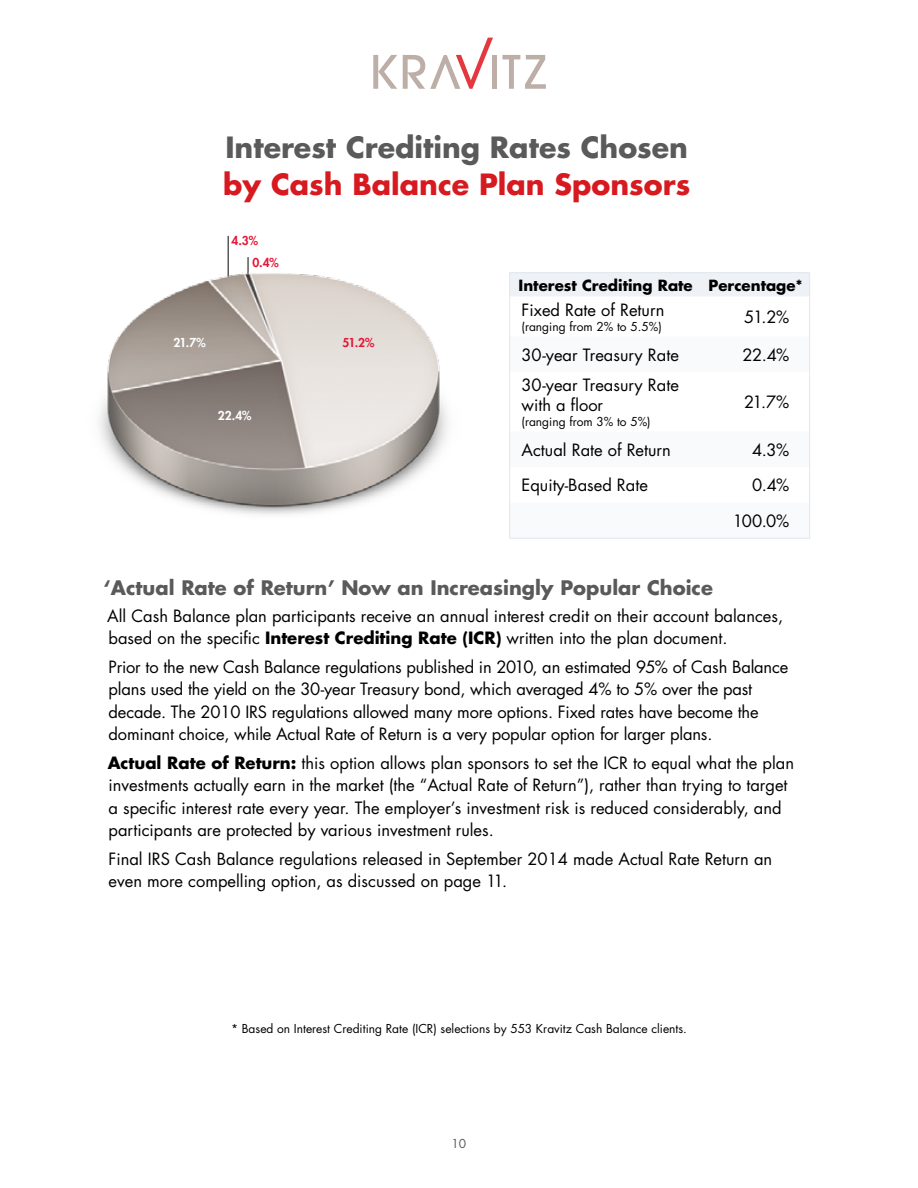
<style>
.page{position:relative;width:918px;height:1188px;background:#fff}
.page>*{position:absolute;margin:0;border:0;box-sizing:border-box;transform-origin:0 0}
.t1{font:700 28.5px "Futura";color:#5a5a5a}
.t2{font:700 28.5px "Futura";color:#d71920}
.t3{font:700 19.5px "Futura";color:#5a5a5a}
.t4{font:16.5px/22.5px "Futura";color:#000}
.t5{font:700 15px "Futura";color:#000}
.t6{font:12px "Futura";color:#000}
.t7{font:800 12px/21.3px "Futura";color:#e31837}
.t8{font:800 12px "Futura";color:#fff}
.t9{font:12px "Futura";color:#5a5a5a}
.s1{font-weight:700}
</style>
<div class="page">
<svg style="left:373px;top:55px;width:24px;height:34px"></svg>
<div style="left:492px;top:55px;width:5px;height:34px;background:#bdafa8"></div>
<svg style="left:502px;top:55px;width:44px;height:34px"></svg>
<svg style="left:403px;top:38px;width:90px;height:51px"></svg>
<svg style="left:247px;top:257px;width:2px;height:15px"></svg>
<hr style="left:227px;top:236px;width:2px;height:44px;background:#5a5a5a">
<img style="left:99px;top:272px;width:349px;height:243px">
<svg style="left:510px;top:537px;width:299px;height:1px"></svg>
<hr style="left:509px;top:297px;width:1px;height:40px;background:#e1e7ef">
<hr style="left:809px;top:297px;width:1px;height:40px;background:#e1e7ef">
<hr style="left:509px;top:337px;width:1px;height:35px;background:#e1e7ef">
<hr style="left:809px;top:337px;width:1px;height:35px;background:#e1e7ef">
<hr style="left:509px;top:372px;width:1px;height:60px;background:#e1e7ef">
<hr style="left:809px;top:372px;width:1px;height:60px;background:#e1e7ef">
<hr style="left:509px;top:432px;width:1px;height:35px;background:#e1e7ef">
<hr style="left:809px;top:432px;width:1px;height:35px;background:#e1e7ef">
<hr style="left:509px;top:467px;width:1px;height:36px;background:#e1e7ef">
<hr style="left:809px;top:467px;width:1px;height:36px;background:#e1e7ef">
<hr style="left:509px;top:503px;width:1px;height:35px;background:#e1e7ef">
<hr style="left:809px;top:503px;width:1px;height:35px;background:#e1e7ef">
<hr style="left:509px;top:272px;width:193px;height:1px;background:#e1e7ef">
<hr style="left:702px;top:272px;width:108px;height:1px;background:#e1e7ef">
<div style="left:509px;top:273px;width:301px;height:24px;background:#eef1f6"></div>
<hr style="left:509px;top:538px;width:193px;height:1px;background:#e1e7ef">
<hr style="left:702px;top:538px;width:108px;height:1px;background:#e1e7ef">
<h1 class="t1" style="left:225px;top:127px;width:464px">Interest Crediting Rates Chosen</h1>
<h1 class="t2" style="left:223px;top:165px;width:469px">by Cash Balance Plan Sponsors</h1>
<p class="t7" style="left:253px;top:230px;width:28px;text-indent:-21px">4.3%<br>0.4%</p>
<p class="t8" style="left:173px;top:335px;width:34px">21.7%</p>
<p class="t7" style="left:342px;top:332px;width:33px">51.2%</p>
<p class="t8" style="left:218px;top:408px;width:35px">22.4%</p>
<p class="t5" style="left:519px;top:275px;width:286px">Interest Crediting Rate Percentage*</p>
<p class="t4" style="left:522px;top:298px;width:144px">Fixed Rate of Return</p>
<p class="t6" style="left:522px;top:318px;width:142px">(ranging from 2% to 5.5%)</p>
<p class="t4" style="left:744px;top:306px;width:47px">51.2%</p>
<p class="t4" style="left:522px;top:343px;width:159px">30-year Treasury Rate</p>
<p class="t4" style="left:742px;top:343px;width:48px">22.4%</p>
<p class="t4" style="left:522px;top:375px;width:159px;line-height:19.5px">30-year Treasury Rate with a floor</p>
<p class="t6" style="left:522px;top:413px;width:131px">(ranging from 3% to 5%)</p>
<p class="t4" style="left:744px;top:391px;width:47px">21.7%</p>
<p class="t4" style="left:522px;top:438px;width:151px">Actual Rate of Return</p>
<p class="t4" style="left:752px;top:438px;width:39px">4.3%</p>
<p class="t4" style="left:522px;top:474px;width:128px">Equity-Based Rate</p>
<p class="t4" style="left:733px;top:467px;width:58px;line-height:35.5px;text-align:right">0.4%<br>100.0%</p>
<p class="t3" style="left:104px;top:574px;width:611px">‘Actual Rate of Return’ Now an Increasingly Popular Choice</p>
<p class="t4" style="left:107px;top:604px;width:677px">All Cash Balance plan participants receive an annual interest credit on their account balances, based on the specific <span class="s1">Interest Crediting Rate (ICR)</span> written into the plan document.</p>
<p class="t4" style="left:109px;top:655px;width:681px">Prior to the new Cash Balance regulations published in 2010, an estimated 95% of Cash Balance plans used the yield on the 30-year Treasury bond, which averaged 4% to 5% over the past decade. The 2010 IRS regulations allowed many more options. Fixed rates have become the dominant choice, while Actual Rate of Return is a very popular option for larger plans.</p>
<p class="t4" style="left:108px;top:751px;width:688px"><span class="s1">Actual Rate of Return:</span> this option allows plan sponsors to set the ICR to equal what the plan investments actually earn in the market (the “Actual Rate of Return”), rather than trying to target a specific interest rate every year. The employer’s investment risk is reduced considerably, and participants are protected by various investment rules.</p>
<p class="t4" style="left:109px;top:847px;width:665px">Final IRS Cash Balance regulations released in September 2014 made Actual Rate Return an even more compelling option, as discussed on page 11.</p>
<p class="t6" style="left:231px;top:1020px;width:457px">* Based on Interest Crediting Rate (ICR) selections by 553 Kravitz Cash Balance clients.</p>
<p class="t9" style="left:452px;top:1136px;width:16px">10</p>
</div>
